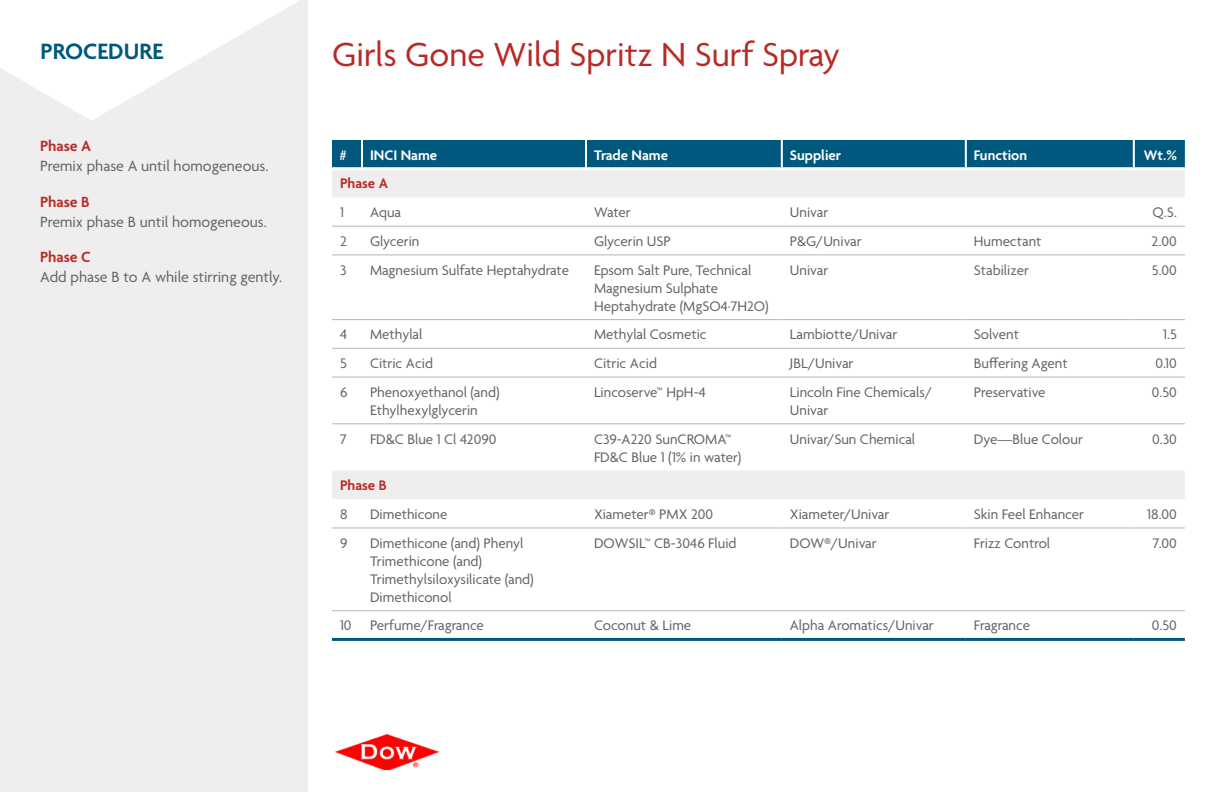
<style>
.page{position:relative;width:1224px;height:792px;background:#fff}
.page>*{position:absolute;margin:0;border:0;box-sizing:border-box;transform-origin:0 0}
.Heading_1b{font:36px "Agenda";color:#b72a27}
.Feature_Ingr{font:600 24px "Agenda";color:#00597d}
.Phase_Text{font:16px "Agenda";color:#636366}
.Phase_Heading{font:600 16px "Agenda";color:#b72a27}
.Table_Text_8_5pt{font:15px/18px "Agenda";color:#636366}
.Table_KO_Head{font:600 15px "Agenda";color:#fff}
.Table_Phase_Head{font:600 15px "Agenda";color:#b72a27}
</style>
<div class="page">
<div style="left:0;top:0;width:308px;height:792px;background:#efeded"></div>
<svg style="left:0;top:0;width:300px;height:120px"></svg>
<div style="left:332px;top:140px;width:853px;height:27px;background:#00597d"></div>
<svg style="left:332px;top:170px;width:853px;height:329px"></svg>
<hr style="left:361px;top:140px;width:2px;height:27px;background:#fff">
<hr style="left:585px;top:140px;width:2px;height:27px;background:#fff">
<hr style="left:781px;top:140px;width:2px;height:27px;background:#fff">
<hr style="left:965px;top:140px;width:2px;height:27px;background:#fff">
<hr style="left:1133px;top:140px;width:2px;height:27px;background:#fff">
<hr style="left:332px;top:226px;width:30px;height:1px;background:#bcb4b2">
<hr style="left:362px;top:226px;width:224px;height:1px;background:#bcb4b2">
<hr style="left:586px;top:226px;width:196px;height:1px;background:#bcb4b2">
<hr style="left:782px;top:226px;width:184px;height:1px;background:#bcb4b2">
<hr style="left:966px;top:226px;width:168px;height:1px;background:#bcb4b2">
<hr style="left:1134px;top:226px;width:51px;height:1px;background:#bcb4b2">
<hr style="left:332px;top:255px;width:30px;height:1px;background:#bcb4b2">
<hr style="left:362px;top:255px;width:224px;height:1px;background:#bcb4b2">
<hr style="left:586px;top:255px;width:196px;height:1px;background:#bcb4b2">
<hr style="left:782px;top:255px;width:184px;height:1px;background:#bcb4b2">
<hr style="left:966px;top:255px;width:168px;height:1px;background:#bcb4b2">
<hr style="left:1134px;top:255px;width:51px;height:1px;background:#bcb4b2">
<hr style="left:332px;top:319px;width:30px;height:1px;background:#bcb4b2">
<hr style="left:362px;top:319px;width:224px;height:1px;background:#bcb4b2">
<hr style="left:586px;top:319px;width:196px;height:1px;background:#bcb4b2">
<hr style="left:782px;top:319px;width:184px;height:1px;background:#bcb4b2">
<hr style="left:966px;top:319px;width:168px;height:1px;background:#bcb4b2">
<hr style="left:1134px;top:319px;width:51px;height:1px;background:#bcb4b2">
<hr style="left:332px;top:348px;width:30px;height:1px;background:#bcb4b2">
<hr style="left:362px;top:348px;width:224px;height:1px;background:#bcb4b2">
<hr style="left:586px;top:348px;width:196px;height:1px;background:#bcb4b2">
<hr style="left:782px;top:348px;width:184px;height:1px;background:#bcb4b2">
<hr style="left:966px;top:348px;width:168px;height:1px;background:#bcb4b2">
<hr style="left:1134px;top:348px;width:51px;height:1px;background:#bcb4b2">
<hr style="left:332px;top:377px;width:30px;height:1px;background:#bcb4b2">
<hr style="left:362px;top:377px;width:224px;height:1px;background:#bcb4b2">
<hr style="left:586px;top:377px;width:196px;height:1px;background:#bcb4b2">
<hr style="left:782px;top:377px;width:184px;height:1px;background:#bcb4b2">
<hr style="left:966px;top:377px;width:168px;height:1px;background:#bcb4b2">
<hr style="left:1134px;top:377px;width:51px;height:1px;background:#bcb4b2">
<hr style="left:332px;top:423px;width:30px;height:1px;background:#bcb4b2">
<hr style="left:362px;top:423px;width:224px;height:1px;background:#bcb4b2">
<hr style="left:586px;top:423px;width:196px;height:1px;background:#bcb4b2">
<hr style="left:782px;top:423px;width:184px;height:1px;background:#bcb4b2">
<hr style="left:966px;top:423px;width:168px;height:1px;background:#bcb4b2">
<hr style="left:1134px;top:423px;width:51px;height:1px;background:#bcb4b2">
<hr style="left:332px;top:638px;width:30px;height:3px;background:#00597d">
<hr style="left:362px;top:638px;width:224px;height:3px;background:#00597d">
<hr style="left:586px;top:638px;width:196px;height:3px;background:#00597d">
<hr style="left:782px;top:638px;width:184px;height:3px;background:#00597d">
<hr style="left:966px;top:638px;width:168px;height:3px;background:#00597d">
<hr style="left:1134px;top:638px;width:51px;height:3px;background:#00597d">
<hr style="left:332px;top:610px;width:30px;height:1px;background:#bcb4b2">
<hr style="left:362px;top:610px;width:224px;height:1px;background:#bcb4b2">
<hr style="left:586px;top:610px;width:196px;height:1px;background:#bcb4b2">
<hr style="left:782px;top:610px;width:184px;height:1px;background:#bcb4b2">
<hr style="left:966px;top:610px;width:168px;height:1px;background:#bcb4b2">
<hr style="left:1134px;top:610px;width:51px;height:1px;background:#bcb4b2">
<hr style="left:332px;top:528px;width:30px;height:1px;background:#bcb4b2">
<hr style="left:362px;top:528px;width:224px;height:1px;background:#bcb4b2">
<hr style="left:586px;top:528px;width:196px;height:1px;background:#bcb4b2">
<hr style="left:782px;top:528px;width:184px;height:1px;background:#bcb4b2">
<hr style="left:966px;top:528px;width:168px;height:1px;background:#bcb4b2">
<hr style="left:1134px;top:528px;width:51px;height:1px;background:#bcb4b2">
<img style="left:336px;top:734px;width:102px;height:36px">
<p class="Feature_Ingr" style="left:40px;top:38px;width:124px">PROCEDURE</p>
<p class="Phase_Heading" style="left:40px;top:138px;width:53px">Phase A</p>
<p class="Phase_Text" style="left:40px;top:158px;width:230px">Premix phase A until homogeneous.</p>
<p class="Phase_Heading" style="left:40px;top:193px;width:51px">Phase B</p>
<p class="Phase_Text" style="left:40px;top:213px;width:228px">Premix phase B until homogeneous.</p>
<p class="Phase_Heading" style="left:40px;top:248px;width:52px">Phase C</p>
<p class="Phase_Text" style="left:40px;top:268px;width:244px">Add phase B to A while stirring gently.</p>
<p class="Heading_1b" style="left:332px;top:35px;width:510px">Girls Gone Wild Spritz N Surf Spray</p>
<p class="Table_KO_Head" style="left:340px;top:147px;width:7px">#</p>
<p class="Table_KO_Head" style="left:370px;top:147px;width:69px">INCI Name</p>
<p class="Table_KO_Head" style="left:594px;top:147px;width:76px">Trade Name</p>
<p class="Table_KO_Head" style="left:790px;top:147px;width:53px">Supplier</p>
<p class="Table_KO_Head" style="left:974px;top:147px;width:55px">Function</p>
<p class="Table_KO_Head" style="left:1144px;top:147px;width:34px">Wt.%</p>
<p class="Table_Phase_Head" style="left:340px;top:176px;width:50px">Phase A</p>
<p class="Table_Text_8_5pt" style="left:340px;top:204px;width:5px">1</p>
<p class="Table_Text_8_5pt" style="left:370px;top:204px;width:33px">Aqua</p>
<p class="Table_Text_8_5pt" style="left:594px;top:204px;width:38px">Water</p>
<p class="Table_Text_8_5pt" style="left:790px;top:204px;width:40px">Univar</p>
<p class="Table_Text_8_5pt" style="left:1153px;top:204px;width:26px">Q.S.</p>
<p class="Table_Text_8_5pt" style="left:340px;top:233px;width:8px">2</p>
<p class="Table_Text_8_5pt" style="left:370px;top:233px;width:51px">Glycerin</p>
<p class="Table_Text_8_5pt" style="left:594px;top:233px;width:78px">Glycerin USP</p>
<p class="Table_Text_8_5pt" style="left:790px;top:233px;width:73px">P&amp;G/Univar</p>
<p class="Table_Text_8_5pt" style="left:974px;top:233px;width:69px">Humectant</p>
<p class="Table_Text_8_5pt" style="left:1152px;top:233px;width:27px">2.00</p>
<p class="Table_Text_8_5pt" style="left:340px;top:262px;width:8px">3</p>
<p class="Table_Text_8_5pt" style="left:370px;top:262px;width:201px">Magnesium Sulfate Heptahydrate</p>
<p class="Table_Text_8_5pt" style="left:594px;top:262px;width:176px">Epsom Salt Pure, Technical<br>Magnesium Sulphate<br>Heptahydrate (MgSO4·7H2O)</p>
<p class="Table_Text_8_5pt" style="left:790px;top:262px;width:40px">Univar</p>
<p class="Table_Text_8_5pt" style="left:974px;top:262px;width:57px">Stabilizer</p>
<p class="Table_Text_8_5pt" style="left:1152px;top:262px;width:27px">5.00</p>
<p class="Table_Text_8_5pt" style="left:340px;top:326px;width:9px">4</p>
<p class="Table_Text_8_5pt" style="left:370px;top:326px;width:54px">Methylal</p>
<p class="Table_Text_8_5pt" style="left:594px;top:326px;width:114px">Methylal Cosmetic</p>
<p class="Table_Text_8_5pt" style="left:790px;top:326px;width:109px">Lambiotte/Univar</p>
<p class="Table_Text_8_5pt" style="left:974px;top:326px;width:47px">Solvent</p>
<p class="Table_Text_8_5pt" style="left:1163px;top:326px;width:15px">1.5</p>
<p class="Table_Text_8_5pt" style="left:340px;top:355px;width:8px">5</p>
<p class="Table_Text_8_5pt" style="left:370px;top:355px;width:65px">Citric Acid</p>
<p class="Table_Text_8_5pt" style="left:594px;top:355px;width:65px">Citric Acid</p>
<p class="Table_Text_8_5pt" style="left:790px;top:355px;width:65px">JBL/Univar</p>
<p class="Table_Text_8_5pt" style="left:974px;top:355px;width:95px">Buffering Agent</p>
<p class="Table_Text_8_5pt" style="left:1155px;top:355px;width:23px">0.10</p>
<p class="Table_Text_8_5pt" style="left:340px;top:384px;width:9px">6</p>
<p class="Table_Text_8_5pt" style="left:370px;top:384px;width:131px">Phenoxyethanol (and)<br>Ethylhexylglycerin</p>
<p class="Table_Text_8_5pt" style="left:594px;top:384px;width:114px">Lincoserve™ HpH-4</p>
<p class="Table_Text_8_5pt" style="left:790px;top:384px;width:144px">Lincoln Fine Chemicals/<br>Univar</p>
<p class="Table_Text_8_5pt" style="left:974px;top:384px;width:73px">Preservative</p>
<p class="Table_Text_8_5pt" style="left:1152px;top:384px;width:27px">0.50</p>
<p class="Table_Text_8_5pt" style="left:340px;top:431px;width:8px">7</p>
<p class="Table_Text_8_5pt" style="left:370px;top:431px;width:128px">FD&amp;C Blue 1 Cl 42090</p>
<p class="Table_Text_8_5pt" style="left:594px;top:431px;width:149px">C39-A220 SunCROMA™<br>FD&amp;C Blue 1 (1% in water)</p>
<p class="Table_Text_8_5pt" style="left:790px;top:431px;width:127px">Univar/Sun Chemical</p>
<p class="Table_Text_8_5pt" style="left:974px;top:431px;width:111px">Dye—Blue Colour</p>
<p class="Table_Text_8_5pt" style="left:1152px;top:431px;width:26px">0.30</p>
<p class="Table_Phase_Head" style="left:340px;top:477px;width:48px">Phase B</p>
<p class="Table_Text_8_5pt" style="left:340px;top:506px;width:9px">8</p>
<p class="Table_Text_8_5pt" style="left:370px;top:506px;width:79px">Dimethicone</p>
<p class="Table_Text_8_5pt" style="left:594px;top:506px;width:121px">Xiameter® PMX 200</p>
<p class="Table_Text_8_5pt" style="left:790px;top:506px;width:101px">Xiameter/Univar</p>
<p class="Table_Text_8_5pt" style="left:974px;top:506px;width:112px">Skin Feel Enhancer</p>
<p class="Table_Text_8_5pt" style="left:1147px;top:506px;width:31px">18.00</p>
<p class="Table_Text_8_5pt" style="left:340px;top:535px;width:9px">9</p>
<p class="Table_Text_8_5pt" style="left:370px;top:535px;width:155px">Dimethicone (and) Phenyl<br>Trimethicone (and)</p>
<p class="Table_Text_8_5pt" style="left:370px;top:571px;width:165px">Trimethylsiloxysilicate (and)<br>Dimethiconol</p>
<p class="Table_Text_8_5pt" style="left:594px;top:535px;width:144px">DOWSIL™ CB-3046 Fluid</p>
<p class="Table_Text_8_5pt" style="left:790px;top:535px;width:88px">DOW®/Univar</p>
<p class="Table_Text_8_5pt" style="left:974px;top:535px;width:78px">Frizz Control</p>
<p class="Table_Text_8_5pt" style="left:1153px;top:535px;width:25px">7.00</p>
<p class="Table_Text_8_5pt" style="left:340px;top:618px;width:13px">10</p>
<p class="Table_Text_8_5pt" style="left:370px;top:618px;width:115px">Perfume/Fragrance</p>
<p class="Table_Text_8_5pt" style="left:594px;top:618px;width:99px">Coconut &amp; Lime</p>
<p class="Table_Text_8_5pt" style="left:790px;top:618px;width:145px">Alpha Aromatics/Univar</p>
<p class="Table_Text_8_5pt" style="left:974px;top:618px;width:58px">Fragrance</p>
<p class="Table_Text_8_5pt" style="left:1152px;top:618px;width:27px">0.50</p>
</div>
